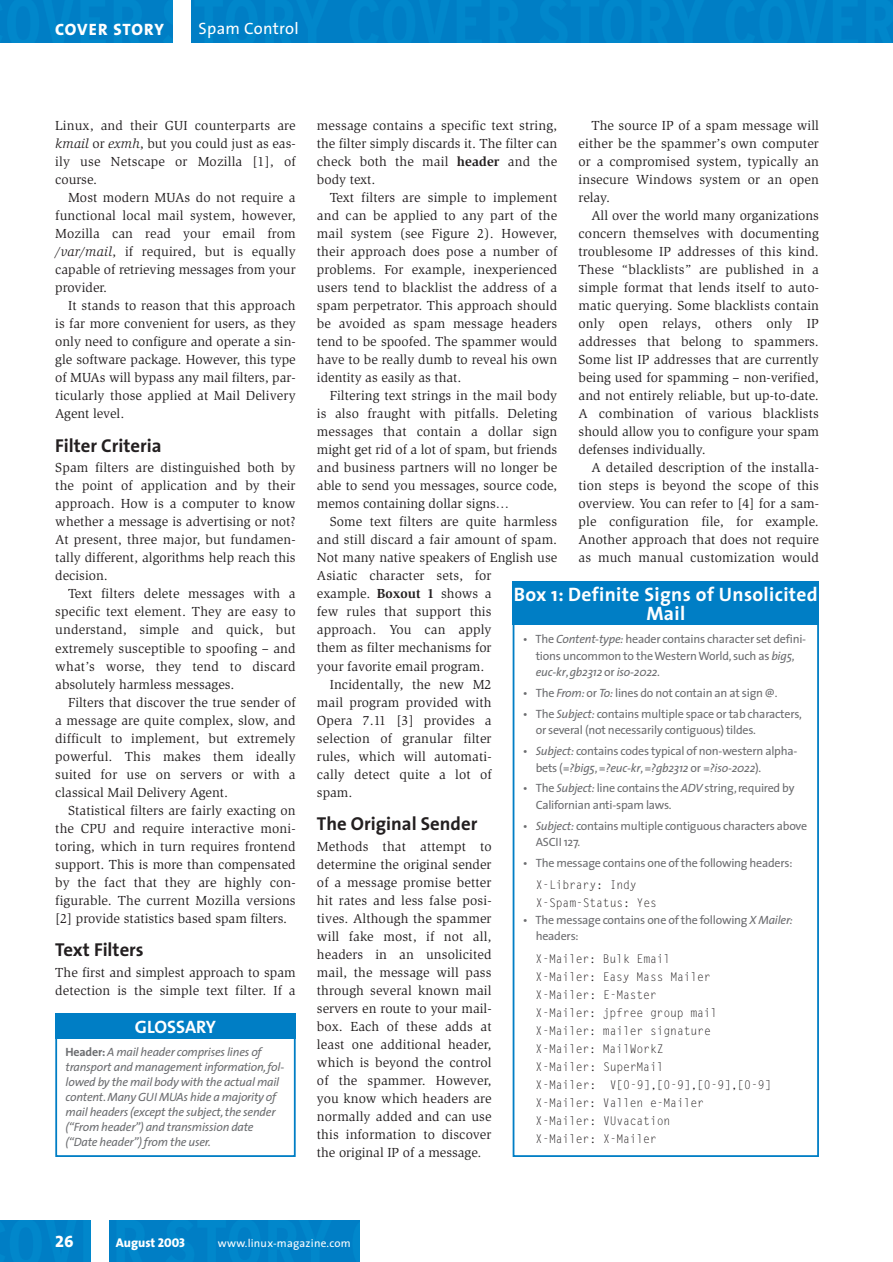
<style>
.page{position:relative;width:893px;height:1262px;background:#fff}
.page>*{position:absolute;margin:0;border:0;box-sizing:border-box;transform-origin:0 0}
.t1{font:700 19.5px/19.5px "The Sans";letter-spacing:.02em;color:#fff;text-align:center}
.t2{font:700 18.75px "The Sans";color:#231f20}
.t3{font:18px "The Sans Bold Caps";color:#fff}
.t4{font:16.5px "The Sans";letter-spacing:.02em;color:#fff}
.t5{font:16.5px "The Sans Extra Bold Caps";letter-spacing:.045em;color:#fff}
.t6{font:16.5px "The Sans Extra Bold Expert";color:#fff}
.t7{font:13.5px/18px "Slimbach";color:#231f20;text-align:justify}
.t8{font:800 12.75px "The Sans";color:#fff}
.t9{font:12px/16.5px "The Sans";letter-spacing:-.02em;color:#6c6d70}
.t10{font:12px/18px "Gothic Looser";letter-spacing:-.02em;color:#231f20;scale:.96 1}
.t11{font:italic 12px/15px "The Sans";letter-spacing:-.02em;color:#6c6d70}
.t12{font:11.25px "The Sans";letter-spacing:.02em;color:#fff}
.s1{font-style:italic}
.s2{font-weight:700;font-style:normal}
.s3{font-weight:700}
.s4{font-family:"The Sans Extra Bold Caps";font-weight:400}
</style>
<div class="page">
<img style="left:0;top:1220px;width:359px;height:41px">
<div style="left:91px;top:1220px;width:17px;height:41px;background:#fff"></div>
<img style="left:0;top:0;width:892px;height:43px">
<div style="left:173px;top:0;width:17px;height:43px;background:#fff"></div>
<div style="left:55px;top:1025px;width:241px;height:132px;border:2px solid #007ec5"></div>
<div style="left:55px;top:1013px;width:241px;height:25px;background:#007ec5"></div>
<div style="left:512px;top:616px;width:307px;height:541px;border:2px solid #007ec5"></div>
<div style="left:512px;top:581px;width:307px;height:43px;background:#007ec5"></div>
<p class="t5" style="left:55px;top:20px;width:110px">COVER STORY</p>
<p class="t4" style="left:198px;top:22px;width:102px">Spam Control</p>
<p class="t7" style="left:55px;top:118px;width:242px">Linux, and their GUI counterparts are <span class="s1">kmail</span> or <span class="s1">exmh</span>, but you could just as eas&shy;ily use Netscape or Mozilla [1], of course.</p>
<p class="t7" style="left:55px;top:190px;width:242px;text-indent:13px">Most modern MUAs do not require a functional local mail system, however, Mozilla can read your email from <span class="s1">/var/mail</span>, if required, but is equally capable of retrieving messages from your provider.</p>
<p class="t7" style="left:55px;top:298px;width:242px;text-indent:13px">It stands to reason that this approach is far more convenient for users, as they only need to configure and operate a sin&shy;gle software package. However, this type of MUAs will bypass any mail filters, par&shy;ticularly those applied at Mail Delivery Agent level.</p>
<h2 class="t2" style="left:55px;top:439px;width:108px">Filter Criteria</h2>
<p class="t7" style="left:55px;top:460px;width:242px">Spam filters are distinguished both by the point of application and by their approach. How is a computer to know whether a message is advertising or not?<br>At present, three major, but fundamen&shy;tally different, algorithms help reach this decision.</p>
<p class="t7" style="left:55px;top:586px;width:242px;text-indent:13px">Text filters delete messages with a specific text element. They are easy to understand, simple and quick, but extremely susceptible to spoofing – and what’s worse, they tend to discard absolutely harmless messages.</p>
<p class="t7" style="left:55px;top:694px;width:242px;text-indent:13px">Filters that discover the true sender of a message are quite complex, slow, and difficult to implement, but extremely powerful. This makes them ideally suited for use on servers or with a classical Mail Delivery Agent.</p>
<p class="t7" style="left:55px;top:802px;width:242px;text-indent:13px">Statistical filters are fairly exacting on the CPU and require interactive moni&shy;toring, which in turn requires frontend support. This is more than compensated by the fact that they are highly con&shy;figurable. The current Mozilla versions [2] provide statistics based spam filters.</p>
<h2 class="t2" style="left:55px;top:943px;width:90px">Text Filters</h2>
<p class="t7" style="left:55px;top:964px;width:242px">The first and simplest approach to spam detection is the simple text filter. If a</p>
<h3 class="t3" style="left:135px;top:1016px;width:83px">GLOSSARY</h3>
<p class="t11" style="left:66px;top:1045px;width:220px"><span class="s2">Header:</span> A mail header comprises lines of transport and management information, fol&shy;lowed by the mail body with the actual mail content. Many GUI MUAs hide a majority of mail headers (except the subject, the sender (“From header”) and transmission date (“Date header”) from the user.</p>
<p class="t7" style="left:578px;top:118px;width:242px;text-indent:13px">The source IP of a spam message will either be the spammer’s own computer or a compromised system, typically an insecure Windows system or an open relay.</p>
<p class="t7" style="left:578px;top:208px;width:242px;text-indent:13px">All over the world many organizations concern themselves with documenting troublesome IP addresses of this kind.<br>These “blacklists” are published in a simple format that lends itself to auto&shy;matic querying. Some blacklists contain only open relays, others only IP addresses that belong to spammers.<br>Some list IP addresses that are currently being used for spamming – non-verified, and not entirely reliable, but up-to-date.<br>A combination of various blacklists should allow you to configure your spam defenses individually.</p>
<p class="t7" style="left:578px;top:460px;width:242px;text-indent:13px">A detailed description of the installa&shy;tion steps is beyond the scope of this overview. You can refer to [4] for a sam&shy;ple configuration file, for example.<br>Another approach that does not require as much manual customization would</p>
<p class="t7" style="left:317px;top:118px;width:242px">message contains a specific text string, the filter simply discards it. The filter can check both the mail <span class="s3">header</span> and the body text.</p>
<p class="t7" style="left:317px;top:190px;width:242px;text-indent:13px">Text filters are simple to implement and can be applied to any part of the mail system (see Figure 2). However, their approach does pose a number of problems. For example, inexperienced users tend to blacklist the address of a spam perpetrator. This approach should be avoided as spam message headers tend to be spoofed. The spammer would have to be really dumb to reveal his own identity as easily as that.</p>
<p class="t7" style="left:317px;top:388px;width:242px;text-indent:13px">Filtering text strings in the mail body is also fraught with pitfalls. Deleting messages that contain a dollar sign might get rid of a lot of spam, but friends and business partners will no longer be able to send you messages, source code, memos containing dollar signs…</p>
<p class="t7" style="left:330px;top:514px;width:229px">Some text filters are quite harmless</p>
<p class="t7" style="left:317px;top:532px;width:242px">and still discard a fair amount of spam.</p>
<p class="t7" style="left:317px;top:550px;width:242px">Not many native speakers of English use</p>
<p class="t7" style="left:317px;top:568px;width:176px">Asiatic character sets, for</p>
<p class="t7" style="left:317px;top:586px;width:176px">example. <span class="s3">Boxout 1</span> shows a</p>
<p class="t7" style="left:317px;top:604px;width:176px">few rules that support this</p>
<p class="t7" style="left:317px;top:622px;width:176px">approach. You can apply</p>
<p class="t7" style="left:317px;top:640px;width:176px">them as filter mechanisms for</p>
<p class="t7" style="left:317px;top:658px;width:169px">your favorite email program.</p>
<p class="t7" style="left:330px;top:676px;width:163px">Incidentally, the new M2</p>
<p class="t7" style="left:317px;top:694px;width:176px">mail program provided with</p>
<p class="t7" style="left:317px;top:712px;width:176px">Opera 7.11 [3] provides a</p>
<p class="t7" style="left:317px;top:730px;width:176px">selection of granular filter</p>
<p class="t7" style="left:317px;top:748px;width:176px">rules, which will automati-</p>
<p class="t7" style="left:317px;top:766px;width:176px">cally detect quite a lot of</p>
<p class="t7" style="left:317px;top:784px;width:37px">spam.</p>
<h2 class="t2" style="left:317px;top:817px;width:162px">The Original Sender</h2>
<p class="t7" style="left:317px;top:838px;width:176px">Methods that attempt to determine the original sender of a message promise better hit rates and less false posi&shy;tives. Although the spammer will fake most, if not all, headers in an unsolicited mail, the message will pass through several known mail servers en route to your mail&shy;box. Each of these adds at least one additional header, which is beyond the control of the spammer. However, you know which headers are normally added and can use this information to discover the original IP of a message.</p>
<h1 class="t1" style="left:513px;top:586px;width:306px">Box 1: Definite Signs of Unsolicited<br>Mail</h1>
<p class="t9" style="left:535px;top:632px;width:272px;text-indent:-13px">• The <span class="s1">Content-type:</span> header contains character set defini&shy;tions uncommon to the Western World, such as <span class="s1">big5</span>, <span class="s1">euc-kr</span>,<span class="s1">gb2312</span> or <span class="s1">iso-2022</span>.</p>
<p class="t9" style="left:523px;top:686px;width:256px">• The <span class="s1">From:</span> or <span class="s1">To:</span> lines do not contain an at sign <span class="s1">@</span>.</p>
<p class="t9" style="left:535px;top:706px;width:267px;text-indent:-13px">• The <span class="s1">Subject:</span> contains multiple space or tab characters, or several (not necessarily contiguous) tildes.</p>
<p class="t9" style="left:535px;top:744px;width:263px;text-indent:-13px">• <span class="s1">Subject:</span> contains codes typical of non-western alpha&shy;bets (<span class="s1">=?big5</span>,<span class="s1">=?euc-kr</span>,<span class="s1">=?gb2312</span> or <span class="s1">=?iso-2022</span>).</p>
<p class="t9" style="left:535px;top:781px;width:260px;text-indent:-13px">• The <span class="s1">Subject:</span> line contains the <span class="s1">ADV</span> string, required by<br>Californian anti-spam laws.</p>
<p class="t9" style="left:535px;top:818px;width:273px;text-indent:-13px">• <span class="s1">Subject:</span> contains multiple contiguous characters above<br>ASCII 127.</p>
<p class="t9" style="left:523px;top:855px;width:271px">• The message contains one of the following headers:</p>
<p class="t10" style="left:535px;top:877px;width:128px">X-Library: Indy<br>X-Spam-Status: Yes</p>
<p class="t9" style="left:535px;top:912px;width:259px;text-indent:-13px">• The message contains one of the following <span class="s1">X Mailer: </span>headers:</p>
<p class="t10" style="left:535px;top:950px;width:247px">X-Mailer: Bulk Email<br>X-Mailer: Easy Mass Mailer<br>X-Mailer: E-Master<br>X-Mailer: jpfree group mail<br>X-Mailer: mailer signature<br>X-Mailer: MailWorkZ<br>X-Mailer: SuperMail<br>X-Mailer: V[0-9],[0-9],[0-9],[0-9]<br>X-Mailer: Vallen e-Mailer<br>X-Mailer: VUvacation<br>X-Mailer: X-Mailer</p>
<p class="t6" style="left:55px;top:1231px;width:20px">26</p>
<p class="t8" style="left:116px;top:1237px;width:71px">August <span class="s4">2003</span></p>
<p class="t12" style="left:218px;top:1238px;width:134px">www.linux-magazine.com</p>
</div>
